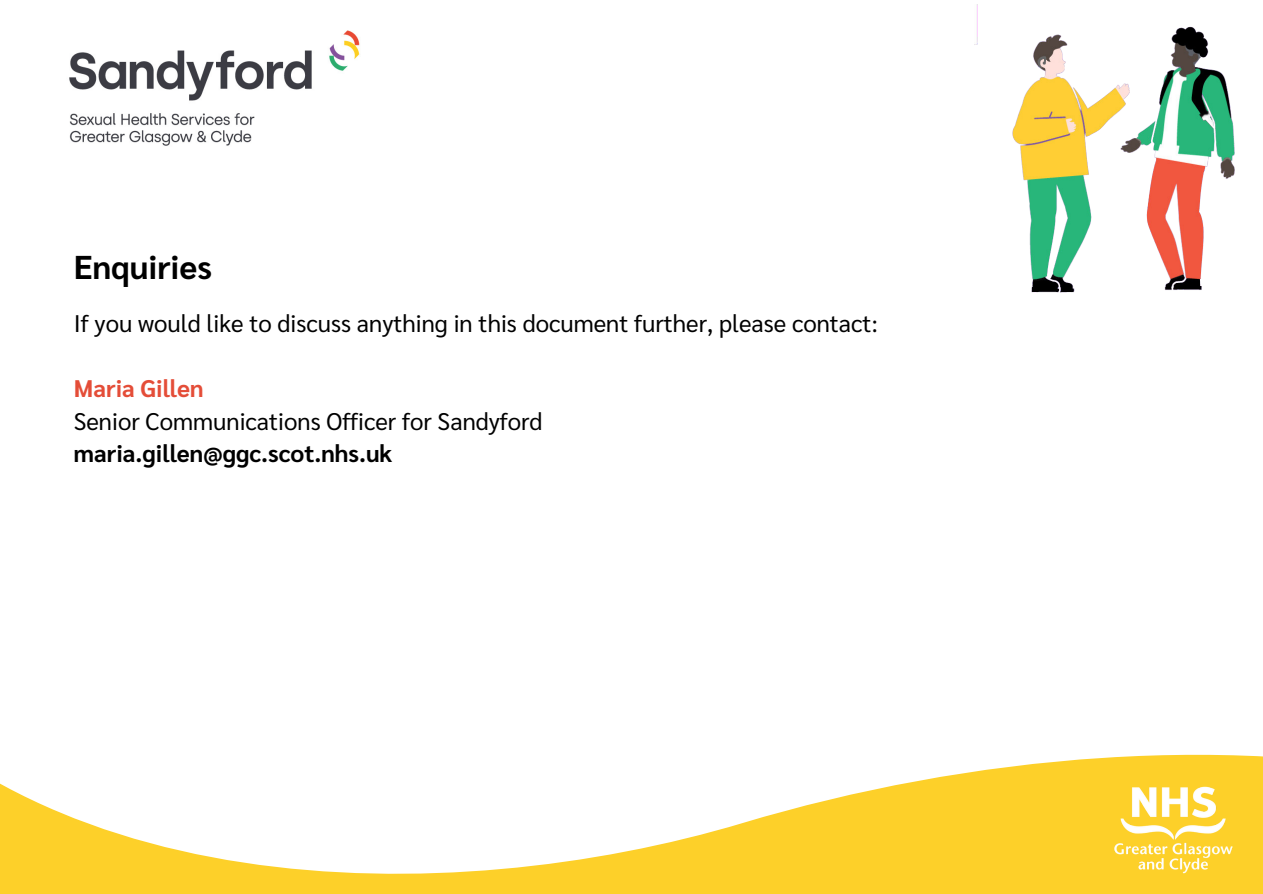
<style>
.page{position:relative;width:1263px;height:894px;background:#fff}
.page>*{position:absolute;margin:0;border:0;box-sizing:border-box;transform-origin:0 0}
.t1{font:700 33px "Sarabun";color:#000}
.t2{font:24px "Sarabun";color:#000}
.t3{font:700 24px "Sarabun";color:#000}
.t4{font:700 24px "Sarabun";color:#e44d38}
</style>
<div class="page">
<img style="left:69px;top:30px;width:291px;height:116px">
<svg style="left:0;top:754px;width:1263px;height:139px"></svg>
<img style="left:1107px;top:777px;width:133px;height:104px">
<img style="left:974px;top:4px;width:261px;height:289px">
<p class="t1" style="left:74px;top:243px;width:140px">Enquiries</p>
<p class="t2" style="left:74px;top:306px;width:805px">If you would like to discuss anything in this document further, please contact:</p>
<p class="t4" style="left:74px;top:371px;width:131px">Maria Gillen</p>
<p class="t2" style="left:74px;top:404px;width:470px">Senior Communications Officer for Sandyford</p>
<p class="t3" style="left:74px;top:436px;width:320px">maria.gillen@ggc.scot.nhs.uk</p>
</div>
